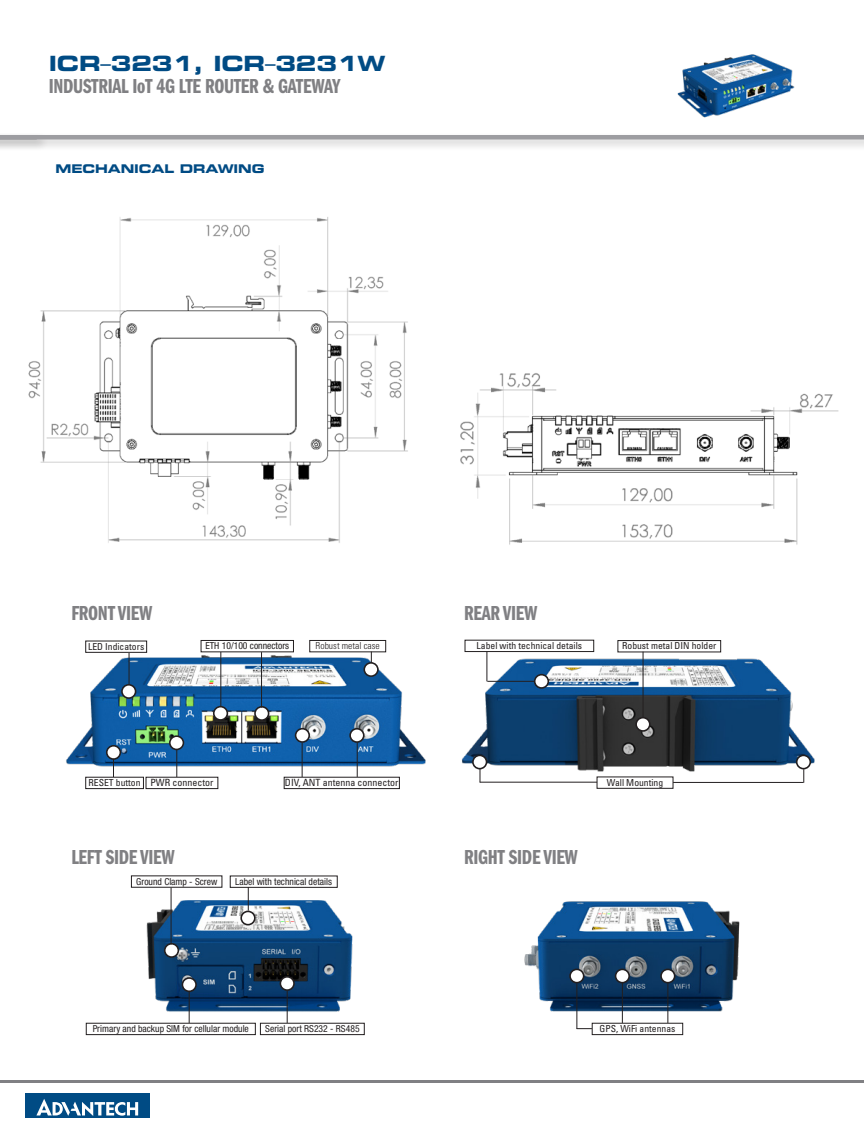
<style>
.page{position:relative;width:864px;height:1134px;background:#fff}
.page>*{position:absolute;margin:0;border:0;box-sizing:border-box;transform-origin:0 0}
.t1{font:21px "ITC Franklin Gothic Std Dm Cp";letter-spacing:-.015em;color:#808083}
.t2{font:21px "Eurostile LT Std Bold Ex 2";letter-spacing:-.01em;color:#004b84}
.t3{font:12px "Eurostile LT Std Bold Ex 2";letter-spacing:-.01em;color:#004b84}
.t4{font:condensed 9.9px "Univers LT Std";color:#231f20}
.t5{font:condensed 9.6px "Helvetica Neue LT Std";color:#231f20}
.t6{font:condensed 9.6px "Univers LT Std";color:#231f20}
.t7{font:300 condensed 9.6px "Univers LT Std";color:#231f20}
.s1{font-family:"Helvetica Neue LT Pro";font-stretch:condensed}
</style>
<div class="page">
<hr style="left:0;top:1080px;width:864px;height:3px;background:#808083">
<div style="left:0;top:132px;width:864px;height:20px;background:#231f20;opacity:.25"></div>
<div style="left:0;top:135px;width:864px;height:5px;background:#9d9da1"></div>
<div style="left:25px;top:1094px;width:125px;height:24px;background:#004b84"></div>
<svg style="left:36px;top:1099px;width:102px;height:17px"></svg>
<img style="left:524px;top:901px;width:216px;height:135px">
<img style="left:85px;top:875px;width:280px;height:161px">
<img style="left:66px;top:640px;width:360px;height:133px">
<img style="left:462px;top:652px;width:353px;height:122px">
<div style="left:350px;top:729px;width:14px;height:13px;background:#fff;border-radius:50%"></div>
<div style="left:349px;top:728px;width:16px;height:15px;border:2px solid #231f20;border-radius:50%"></div>
<div style="left:296px;top:729px;width:13px;height:13px;background:#fff;border-radius:50%"></div>
<div style="left:295px;top:728px;width:15px;height:15px;border:2px solid #231f20;border-radius:50%"></div>
<hr style="left:221px;top:652px;width:1px;height:56px;background:#231f20">
<hr style="left:302px;top:743px;width:1px;height:34px;background:#231f20">
<div style="left:284px;top:777px;width:116px;height:12px;border:1px solid #231f20"></div>
<div style="left:310px;top:640px;width:76px;height:12px;background:#fff"></div>
<div style="left:309px;top:640px;width:77px;height:12px;border:1px solid #231f20"></div>
<div style="left:201px;top:640px;width:92px;height:12px;background:#fff"></div>
<div style="left:201px;top:640px;width:93px;height:12px;border:1px solid #231f20"></div>
<div style="left:535px;top:675px;width:13px;height:13px;background:#fff;border-radius:50%"></div>
<div style="left:534px;top:674px;width:15px;height:15px;border:2px solid #231f20;border-radius:50%"></div>
<div style="left:364px;top:663px;width:14px;height:13px;background:#fff;border-radius:50%"></div>
<div style="left:363px;top:662px;width:16px;height:15px;border:2px solid #231f20;border-radius:50%"></div>
<hr style="left:487px;top:681px;width:48px;height:1px;background:#231f20">
<div style="left:170px;top:736px;width:13px;height:13px;background:#fff;border-radius:50%"></div>
<div style="left:169px;top:735px;width:15px;height:15px;border:2px solid #231f20;border-radius:50%"></div>
<svg style="left:177px;top:750px;width:1px;height:27px"></svg>
<div style="left:146px;top:777px;width:72px;height:12px;border:1px solid #231f20"></div>
<div style="left:86px;top:1023px;width:169px;height:12px;background:#fff"></div>
<div style="left:86px;top:1023px;width:170px;height:12px;border:1px solid #231f20"></div>
<div style="left:182px;top:978px;width:14px;height:13px;background:#fff;border-radius:50%"></div>
<div style="left:182px;top:977px;width:15px;height:15px;border:2px solid #231f20;border-radius:50%"></div>
<hr style="left:189px;top:991px;width:1px;height:32px;background:#231f20">
<div style="left:107px;top:746px;width:13px;height:13px;background:#fff;border-radius:50%"></div>
<div style="left:106px;top:745px;width:15px;height:15px;border:2px solid #231f20;border-radius:50%"></div>
<svg style="left:113px;top:759px;width:1px;height:18px"></svg>
<div style="left:85px;top:777px;width:59px;height:12px;border:1px solid #231f20"></div>
<div style="left:636px;top:718px;width:14px;height:13px;background:#fff;border-radius:50%"></div>
<div style="left:635px;top:717px;width:16px;height:15px;border:2px solid #231f20;border-radius:50%"></div>
<div style="left:618px;top:640px;width:103px;height:12px;border:1px solid #231f20"></div>
<hr style="left:643px;top:652px;width:1px;height:66px;background:#231f20">
<div style="left:122px;top:685px;width:14px;height:13px;background:#fff;border-radius:50%"></div>
<div style="left:121px;top:684px;width:15px;height:15px;border:2px solid #231f20;border-radius:50%"></div>
<hr style="left:129px;top:652px;width:1px;height:33px;background:#231f20">
<div style="left:86px;top:641px;width:61px;height:11px;background:#fff"></div>
<div style="left:85px;top:641px;width:62px;height:12px;border:1px solid #231f20"></div>
<div style="left:797px;top:755px;width:13px;height:14px;background:#fff;border-radius:50%"></div>
<div style="left:796px;top:755px;width:15px;height:14px;border:2px solid #231f20;border-radius:50%"></div>
<hr style="left:673px;top:782px;width:131px;height:1px;background:#231f20">
<div style="left:597px;top:777px;width:76px;height:12px;border:1px solid #231f20"></div>
<div style="left:214px;top:707px;width:13px;height:13px;background:#fff;border-radius:50%"></div>
<div style="left:213px;top:706px;width:15px;height:15px;border:2px solid #231f20;border-radius:50%"></div>
<div style="left:255px;top:707px;width:14px;height:13px;background:#fff;border-radius:50%"></div>
<div style="left:254px;top:706px;width:15px;height:15px;border:2px solid #231f20;border-radius:50%"></div>
<hr style="left:261px;top:652px;width:1px;height:56px;background:#231f20">
<hr style="left:357px;top:742px;width:1px;height:35px;background:#231f20">
<div style="left:260px;top:1023px;width:104px;height:12px;background:#fff"></div>
<div style="left:260px;top:1023px;width:105px;height:12px;border:1px solid #231f20"></div>
<div style="left:280px;top:977px;width:14px;height:13px;background:#fff;border-radius:50%"></div>
<div style="left:280px;top:976px;width:15px;height:15px;border:2px solid #231f20;border-radius:50%"></div>
<hr style="left:287px;top:991px;width:1px;height:32px;background:#231f20">
<div style="left:165px;top:944px;width:13px;height:13px;background:#fff;border-radius:50%"></div>
<div style="left:164px;top:943px;width:15px;height:15px;border:2px solid #231f20;border-radius:50%"></div>
<div style="left:131px;top:876px;width:91px;height:11px;background:#fff"></div>
<div style="left:131px;top:876px;width:91px;height:12px;border:1px solid #231f20"></div>
<hr style="left:171px;top:888px;width:1px;height:56px;background:#231f20">
<div style="left:230px;top:876px;width:107px;height:11px;background:#fff"></div>
<div style="left:230px;top:876px;width:108px;height:12px;border:1px solid #231f20"></div>
<div style="left:241px;top:911px;width:14px;height:14px;background:#fff;border-radius:50%"></div>
<div style="left:240px;top:911px;width:16px;height:14px;border:2px solid #231f20;border-radius:50%"></div>
<svg style="left:248px;top:887px;width:1px;height:24px"></svg>
<div style="left:473px;top:755px;width:14px;height:14px;background:#fff;border-radius:50%"></div>
<div style="left:472px;top:755px;width:15px;height:14px;border:2px solid #231f20;border-radius:50%"></div>
<hr style="left:480px;top:782px;width:117px;height:1px;background:#231f20">
<svg style="left:480px;top:769px;width:1px;height:13px"></svg>
<svg style="left:804px;top:769px;width:1px;height:14px"></svg>
<div style="left:592px;top:1023px;width:91px;height:12px;background:#fff"></div>
<div style="left:592px;top:1023px;width:91px;height:12px;border:1px solid #231f20"></div>
<div style="left:570px;top:969px;width:14px;height:14px;background:#fff;border-radius:50%"></div>
<div style="left:569px;top:969px;width:15px;height:14px;border:2px solid #231f20;border-radius:50%"></div>
<div style="left:616px;top:969px;width:13px;height:14px;background:#fff;border-radius:50%"></div>
<div style="left:615px;top:969px;width:15px;height:14px;border:2px solid #231f20;border-radius:50%"></div>
<div style="left:661px;top:969px;width:14px;height:14px;background:#fff;border-radius:50%"></div>
<div style="left:660px;top:969px;width:15px;height:14px;border:2px solid #231f20;border-radius:50%"></div>
<hr style="left:577px;top:983px;width:1px;height:46px;background:#231f20">
<svg style="left:577px;top:1028px;width:15px;height:1px"></svg>
<hr style="left:622px;top:983px;width:1px;height:40px;background:#231f20">
<hr style="left:668px;top:983px;width:1px;height:40px;background:#231f20">
<img style="left:677px;top:54px;width:118px;height:64px">
<div style="left:465px;top:640px;width:129px;height:12px;border:1px solid #231f20"></div>
<svg style="left:487px;top:652px;width:1px;height:29px"></svg>
<img style="left:28px;top:217px;width:380px;height:326px">
<img style="left:460px;top:373px;width:379px;height:172px">
<h1 class="t2" style="left:49px;top:49px;width:338px">ICR<span class="s1">–</span>3231, ICR<span class="s1">–</span>3231W</h1>
<h1 class="t1" style="left:49px;top:75px;width:293px">INDUSTRIAL IoT 4G LTE ROUTER &amp; GATEWAY</h1>
<p class="t3" style="left:56px;top:160px;width:210px">MECHANICAL DRAWING</p>
<h1 class="t1" style="left:71px;top:601px;width:83px">FRONT VIEW</h1>
<h1 class="t1" style="left:464px;top:602px;width:75px">REAR VIEW</h1>
<p class="t6" style="left:477px;top:640px;width:107px">Label with technical details</p>
<p class="t5" style="left:205px;top:640px;width:85px">ETH 10/100 connectors</p>
<p class="t7" style="left:316px;top:640px;width:66px">Robust metal case</p>
<p class="t6" style="left:88px;top:640px;width:58px">LED Indicators</p>
<p class="t6" style="left:622px;top:640px;width:96px">Robust metal DIN holder</p>
<p class="t6" style="left:89px;top:777px;width:53px">RESET button</p>
<p class="t4" style="left:150px;top:777px;width:65px">PWR connector</p>
<p class="t4" style="left:285px;top:777px;width:115px">DIV, ANT antenna connector</p>
<h1 class="t1" style="left:71px;top:845px;width:105px">LEFT SIDE VIEW</h1>
<h1 class="t1" style="left:464px;top:845px;width:115px">RIGHT SIDE VIEW</h1>
<p class="t5" style="left:136px;top:876px;width:83px">Ground Clamp - Screw</p>
<p class="t5" style="left:235px;top:876px;width:98px">Label with technical details</p>
<p class="t6" style="left:607px;top:776px;width:58px">Wall Mounting</p>
<p class="t5" style="left:93px;top:1023px;width:158px">Primary and backup SIM for cellular module</p>
<p class="t5" style="left:265px;top:1023px;width:96px">Serial port RS232 - RS485</p>
<p class="t6" style="left:599px;top:1023px;width:78px">GPS, WiFi antennas</p>
</div>
